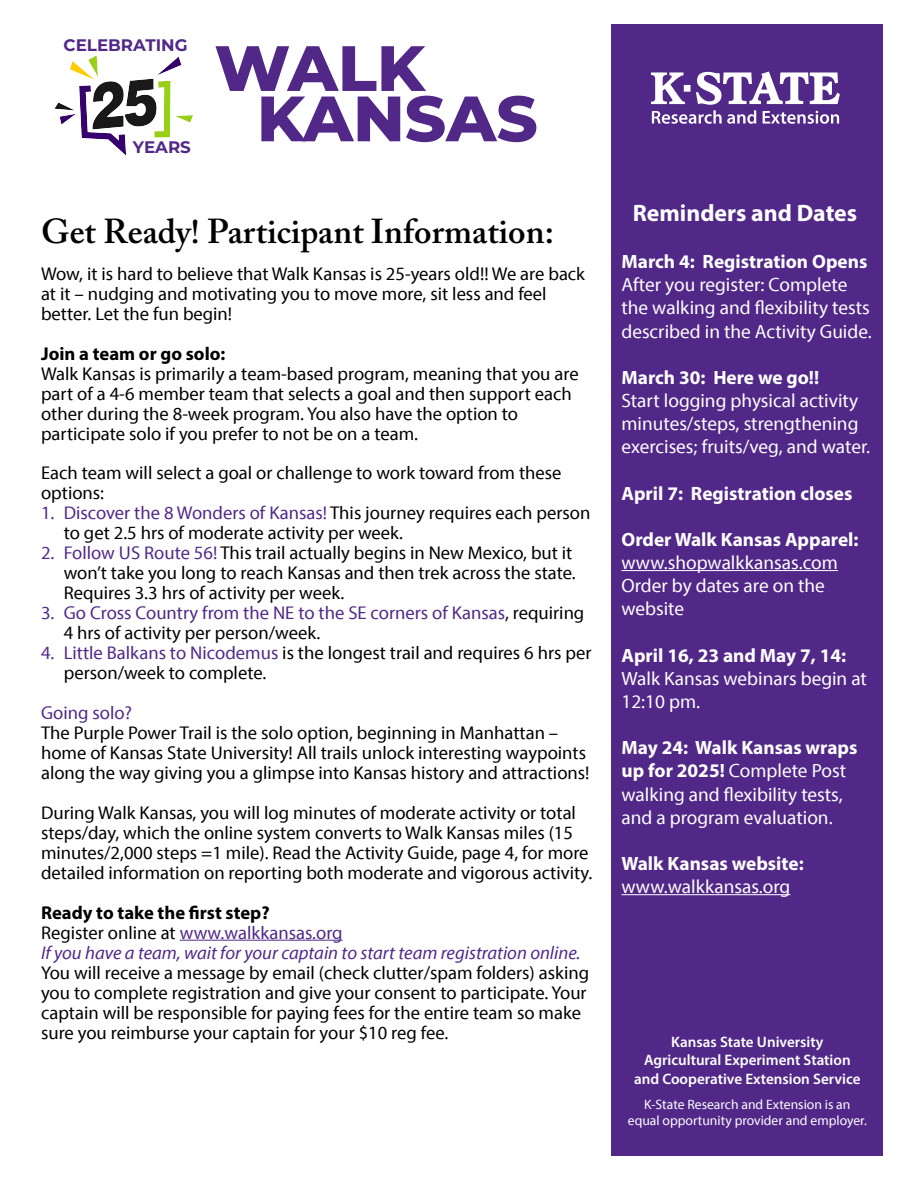
<style>
.page{position:relative;width:918px;height:1188px;background:#fff}
.page>*{position:absolute;margin:0;border:0;box-sizing:border-box;transform-origin:0 0}
.t1{font:800 63.9px/50.4px "Montserrat";color:#512888}
.t2{font:600 34.35px "Adobe Caslon Pro";color:#000}
.t3{font:700 23.85px "Myriad Pro";color:#fff}
.t4{font:19.35px/23.1px "Myriad Pro";color:#fff}
.t5{font:700 19.35px "Myriad Pro";color:#fff}
.t6{font:18.6px/20px "Myriad Pro";color:#000}
.t7{font:italic 18.6px/20px "Myriad Pro";color:#512888}
.t8{font:18.6px/20px "Myriad Pro";color:#512888}
.t9{font:700 18.6px "Myriad Pro";color:#000}
.t10{font:700 16.65px "Montserrat";color:#512888}
.t11{font:600 15.15px/18.1px "Myriad Pro";color:#fff;text-align:center}
.t12{font:13.65px/16.4px "Myriad Pro";color:#fff;text-align:center}
.s1{color:#512888}
.s2{color:#000}
.s3{font-weight:700;font-style:normal;color:#000}
.s4{font-style:normal;color:#000}
.s5{font-style:normal}
.s6{font-weight:700}
</style>
<div class="page">
<img style="left:54px;top:55px;width:139px;height:100px">
<div style="left:611px;top:24px;width:272px;height:1131px;background:#512888"></div>
<img style="left:651px;top:71px;width:189px;height:53px">
<hr style="left:621px;top:570px;width:217px;height:1px;background:#fff">
<hr style="left:621px;top:894px;width:169px;height:1px;background:#fff">
<hr style="left:180px;top:940px;width:163px;height:1px;background:#512888">
<p class="t10" style="left:63px;top:33px;width:126px">CELEBRATING</p>
<p class="t10" style="left:133px;top:135px;width:60px">YEARS</p>
<h1 class="t1" style="left:257px;top:40px;width:282px;text-indent:-42px">WALK<br>KANSAS</h1>
<h2 class="t2" style="left:41px;top:211px;width:514px">Get Ready! Participant Information:</h2>
<p class="t6" style="left:41px;top:263px;width:545px">Wow, it is hard to believe that Walk Kansas is 25-years old!! We are back at it – nudging and motivating you to move more, sit less and feel better. Let the fun begin!</p>
<p class="t9" style="left:41px;top:341px;width:186px">Join a team or go solo:</p>
<p class="t6" style="left:41px;top:363px;width:539px">Walk Kansas is primarily a team-based program, meaning that you are part of a 4-6 member team that selects a goal and then support each other during the 8-week program. You also have the option to participate solo if you prefer to not be on a team.</p>
<p class="t6" style="left:41px;top:463px;width:522px">Each team will select a goal or challenge to work toward from these options:</p>
<p class="t6" style="left:64px;top:503px;width:528px;text-indent:-23px"><span class="s1">1. Discover the 8 Wonders of Kansas!</span> This journey requires each person to get 2.5 hrs of moderate activity per week.</p>
<p class="t6" style="left:64px;top:543px;width:514px;text-indent:-23px"><span class="s1">2. Follow US Route 56!</span> This trail actually begins in New Mexico, but it won’t take you long to reach Kansas and then trek across the state.<br>Requires 3.3 hrs of activity per week.</p>
<p class="t8" style="left:64px;top:603px;width:522px;text-indent:-23px">3. Go Cross Country from the NE to the SE corners of Kansas<span class="s2">, requiring<br>4 hrs of activity per person/week.</span></p>
<p class="t6" style="left:64px;top:643px;width:529px;text-indent:-23px"><span class="s1">4. Little Balkans to Nicodemus</span> is the longest trail and requires 6 hrs per person/week to complete.</p>
<p class="t8" style="left:41px;top:703px;width:93px">Going solo?</p>
<p class="t6" style="left:41px;top:723px;width:550px">The Purple Power Trail is the solo option, beginning in Manhattan – home of Kansas State University! All trails unlock interesting waypoints along the way giving you a glimpse into Kansas history and attractions!</p>
<p class="t6" style="left:41px;top:802px;width:553px">During Walk Kansas, you will log minutes of moderate activity or total steps/day, which the online system converts to Walk Kansas miles (15 minutes/2,000 steps =1 mile). Read the Activity Guide, page 4, for more detailed information on reporting both moderate and vigorous activity.</p>
<p class="t7" style="left:41px;top:902px;width:541px"><span class="s3">Ready to take the first step?<br></span><span class="s4">Register online at</span> <span class="s5">www.walkkansas.org<br></span>If you have a team, wait for your captain to start team registration online.</p>
<p class="t6" style="left:41px;top:962px;width:550px">You will receive a message by email (check clutter/spam folders) asking you to complete registration and give your consent to participate. Your captain will be responsible for paying fees for the entire team so make sure you reimburse your captain for your $10 reg fee.</p>
<p class="t3" style="left:633px;top:197px;width:226px">Reminders and Dates</p>
<p class="t5" style="left:621px;top:249px;width:248px">March 4: Registration Opens</p>
<p class="t4" style="left:621px;top:273px;width:252px">After you register: Complete the walking and flexibility tests described in the Activity Guide.</p>
<p class="t5" style="left:621px;top:365px;width:199px">March 30: Here we go!!</p>
<p class="t4" style="left:621px;top:389px;width:250px">Start logging physical activity minutes/steps, strengthening exercises; fruits/veg, and water.</p>
<p class="t5" style="left:621px;top:481px;width:233px">April 7: Registration closes</p>
<p class="t5" style="left:621px;top:527px;width:239px">Order Walk Kansas Apparel:</p>
<p class="t4" style="left:621px;top:551px;width:218px">www.shopwalkkansas.com<br>Order by dates are on the website</p>
<p class="t5" style="left:621px;top:643px;width:226px">April 16, 23 and May 7, 14:</p>
<p class="t4" style="left:621px;top:667px;width:247px">Walk Kansas webinars begin at<br>12:10 pm.</p>
<p class="t4" style="left:621px;top:736px;width:238px"><span class="s6">May 24: Walk Kansas wraps up for 2025!</span> Complete Post walking and flexibility tests, and a program evaluation.</p>
<p class="t5" style="left:621px;top:851px;width:184px">Walk Kansas website:</p>
<p class="t4" style="left:621px;top:875px;width:170px">www.walkkansas.org</p>
<p class="t11" style="left:634px;top:1033px;width:228px">Kansas State University<br>Agricultural Experiment Station and Cooperative Extension Service</p>
<p class="t12" style="left:628px;top:1096px;width:240px">K-State Research and Extension is an equal opportunity provider and employer.</p>
</div>
